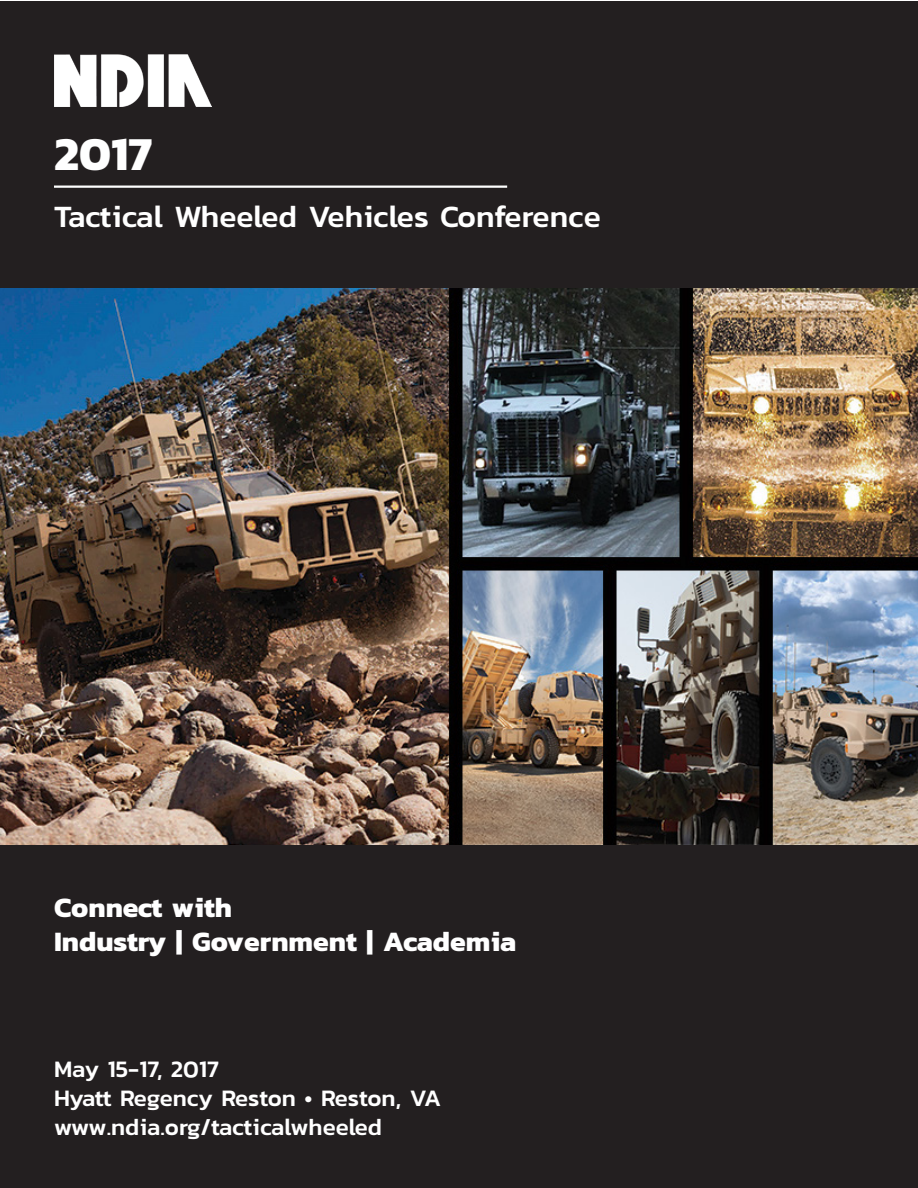
<style>
.page{position:relative;width:918px;height:1188px;background:#fff}
.page>*{position:absolute;margin:0;border:0;box-sizing:border-box;transform-origin:0 0}
.t1{font:700 48px "Kanit";color:#fff}
.t2{font:500 31.5px "Kanit";color:#fff}
.t3{font:700 28.5px/34.2px "Kanit";color:#fff}
.t4{font:500 24px "Kanit";color:#fff}
.t5{font:500 24px "Kanit";letter-spacing:-.025em;color:#fff}
</style>
<div class="page">
<div style="left:0;top:845px;width:918px;height:343px;background:#231f20"></div>
<div style="left:0;top:1px;width:918px;height:288px;background:#231f20"></div>
<img style="left:54px;top:54px;width:158px;height:52px">
<hr style="left:54px;top:186px;width:453px;height:2px;background:#fff">
<img style="left:0;top:288px;width:918px;height:557px">
<p class="t1" style="left:54px;top:116px;width:100px">2017</p>
<p class="t2" style="left:54px;top:192px;width:548px">Tactical Wheeled Vehicles Conference</p>
<p class="t3" style="left:54px;top:889px;width:464px">Connect with<br>Industry | Government | Academia</p>
<p class="t4" style="left:54px;top:1051px;width:167px">May 15-17, 2017</p>
<p class="t5" style="left:54px;top:1080px;width:389px">Hyatt Regency Reston • Reston, VA</p>
<p class="t4" style="left:54px;top:1109px;width:329px">www.ndia.org/tacticalwheeled</p>
</div>
